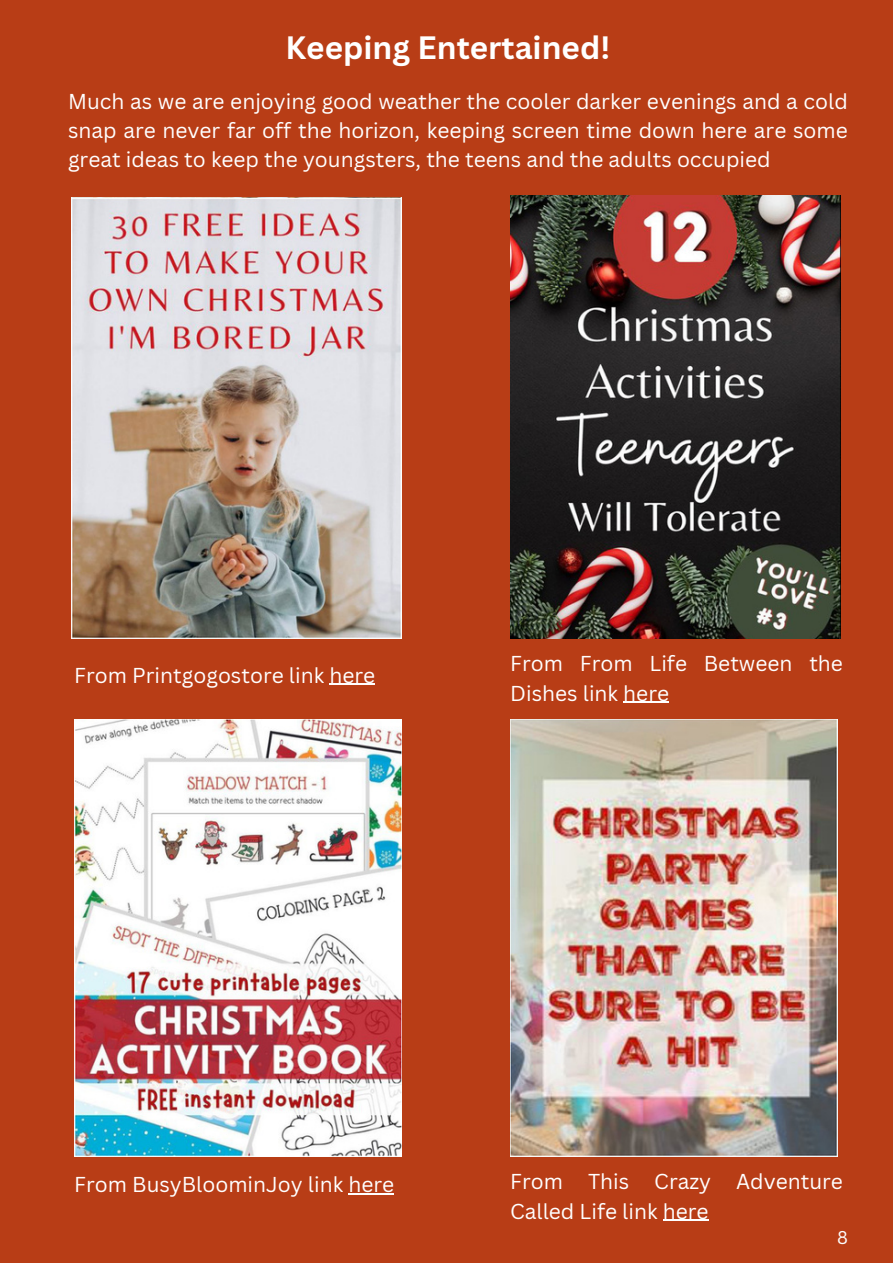
<style>
.page{position:relative;width:893px;height:1264px;background:#fff}
.page>*{position:absolute;margin:0;border:0;box-sizing:border-box;transform-origin:0 0}
.t1{font:700 31.5px "Canva Sans";color:#fff}
.t2{font:21px/29.2px "Canva Sans";color:#fff}
.t3{font:18px "Canva Sans";color:#fdfdfd}
</style>
<div class="page">
<div style="left:0;top:0;width:892px;height:1262px;background:#b83d16"></div>
<img style="left:510px;top:719px;width:327px;height:437px">
<img style="left:71px;top:197px;width:330px;height:442px">
<img style="left:74px;top:719px;width:327px;height:437px">
<img style="left:510px;top:195px;width:330px;height:443px">
<hr style="left:623px;top:701px;width:46px;height:1px;background:#fff">
<hr style="left:329px;top:683px;width:46px;height:2px;background:#fff">
<hr style="left:348px;top:1193px;width:46px;height:1px;background:#fff">
<hr style="left:662px;top:1219px;width:46px;height:1px;background:#fff">
<p class="t1" style="left:285px;top:25px;width:326px">Keeping Entertained!</p>
<p class="t2" style="left:68px;top:86px;width:781px;text-align:justify">Much as we are enjoying good weather the cooler darker evenings and a cold snap are never far off the horizon, keeping screen time down here are some great ideas to keep the youngsters, the teens and the adults occupied</p>
<p class="t2" style="left:74px;top:660px;width:302px">From Printgogostore link here</p>
<p class="t2" style="left:510px;top:648px;width:334px">From From Life Between the<br>Dishes link here</p>
<p class="t2" style="left:74px;top:1169px;width:321px">From BusyBloominJoy link here</p>
<p class="t2" style="left:510px;top:1166px;width:334px">From This Crazy Adventure<br>Called Life link here</p>
<p class="t3" style="left:836px;top:1224px;width:12px">8</p>
</div>
